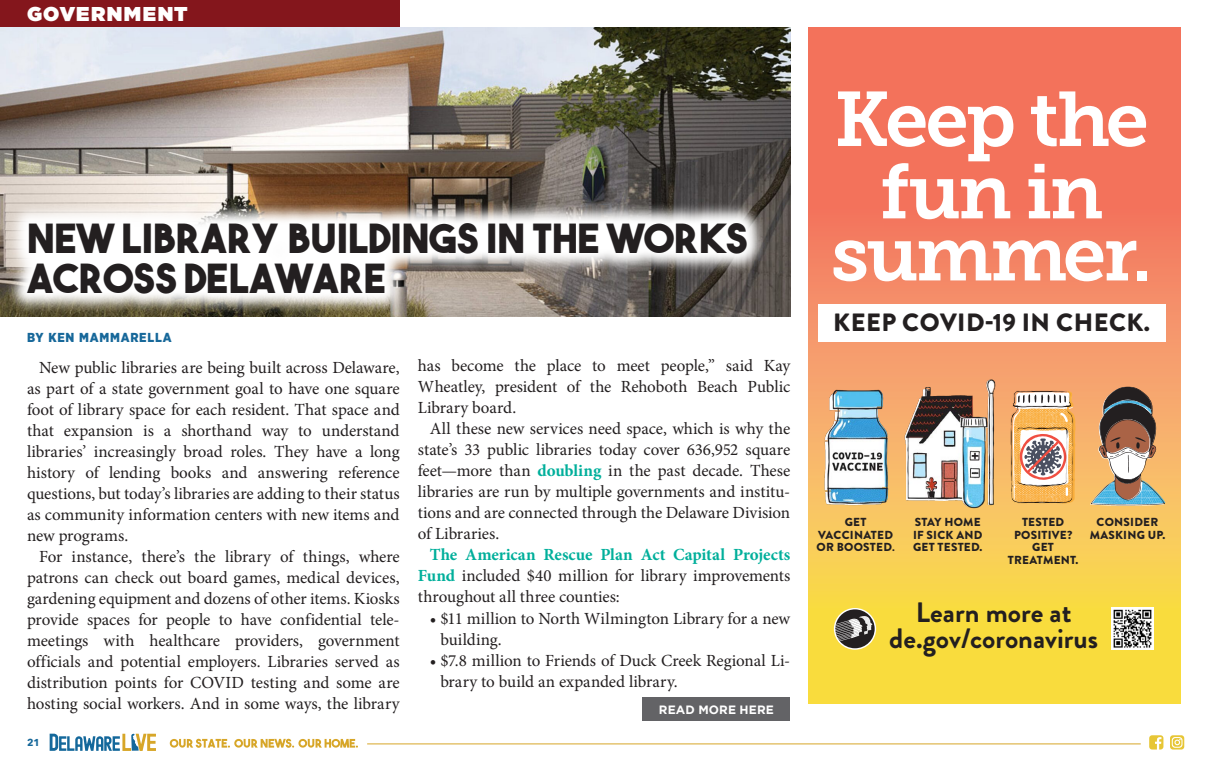
<style>
.page{position:relative;width:1208px;height:769px;background:#fff}
.page>*{position:absolute;margin:0;border:0;box-sizing:border-box;transform-origin:0 0}
.t1{font:76.7px/72.3px "Museo Slab 700";letter-spacing:-.04em;color:#fff;text-align:center}
.t2{font:40px/40px "The Bold Font";letter-spacing:.01em;color:#231f20}
.t3{font:700 28px/25.8px "Brandon Grotesque";color:#231f20;text-align:center}
.t4{font:900 24.9px "Brandon Grotesque";letter-spacing:.02em;color:#231f20}
.t5{font:900 20px "Gotham";letter-spacing:.07em;color:#fff}
.body_copy{font:17px/21px "Minion Pro";letter-spacing:-.005em;color:#231f20;text-align:justify}
.t6{font:900 13px "Gotham Narrow";letter-spacing:.06em;color:#17689a}
.t7{font:700 12px "Gotham";letter-spacing:.01em;color:#fff}
.t8{font:900 11.6px/12.8px "Brandon Grotesque";letter-spacing:.02em;color:#231f20;text-align:center}
.t9{font:700 10px "Avenir Next";color:#17689a}
.s1{font-weight:700;color:#00af9b}
.s2{font-weight:700}
</style>
<div class="page">
<div style="left:0;top:0;width:399px;height:27px;background:#84161c"></div>
<svg style="left:50px;top:733px;width:106px;height:17px"></svg>
<svg style="left:170px;top:738px;width:188px;height:9px"></svg>
<hr style="left:367px;top:743px;width:773px;height:1px;background:#d7a628">
<svg style="left:1149px;top:735px;width:14px;height:14px"></svg>
<svg style="left:1170px;top:735px;width:14px;height:14px"></svg>
<img style="left:0;top:27px;width:790px;height:289px">
<svg style="left:6px;top:201px;width:761px;height:113px"></svg>
<div style="left:642px;top:697px;width:148px;height:23px;background:#636366"></div>
<svg style="left:808px;top:27px;width:372px;height:676px;background:#f59d59"></svg>
<div style="left:817px;top:305px;width:348px;height:37px;background:#fff"></div>
<img style="left:1111px;top:607px;width:42px;height:42px">
<svg style="left:833px;top:607px;width:43px;height:42px"></svg>
<svg style="left:835px;top:609px;width:39px;height:39px;background:#7c7661"></svg>
<img style="left:818px;top:374px;width:74px;height:151px">
<img style="left:903px;top:377px;width:99px;height:143px">
<img style="left:1009px;top:390px;width:66px;height:113px">
<svg style="left:1090px;top:386px;width:75px;height:119px;background:#a88c71"></svg>
<p class="t5" style="left:27px;top:0;width:162px">GOVERNMENT</p>
<p class="t2" style="left:27px;top:217px;width:722px">NEW LIBRARY BUILDINGS IN THE WORKS<br>ACROSS DELAWARE</p>
<p class="t6" style="left:27px;top:328px;width:146px">BY KEN MAMMARELLA</p>
<p class="body_copy" style="left:27px;top:356px;width:374px;text-indent:12px">New public libraries are being built across Delaware, as part of a state government goal to have one square foot of library space for each resident. That space and that expansion is a shorthand way to understand libraries’ increasingly broad roles. They have a long history of lending books and answering reference questions, but today’s libraries are adding to their status as community information centers with new items and new programs.</p>
<p class="body_copy" style="left:27px;top:545px;width:374px;text-indent:12px">For instance, there’s the library of things, where patrons can check out board games, medical devices, gardening equipment and dozens of other items. Kiosks provide spaces for people to have confidential tele&shy;meetings with healthcare providers, government officials and potential employers. Libraries served as distribution points for COVID testing and some are hosting social workers. And in some ways, the library</p>
<p class="body_copy" style="left:418px;top:355px;width:374px">has become the place to meet people,” said Kay Wheatley, president of the Rehoboth Beach Public Library board.</p>
<p class="body_copy" style="left:418px;top:418px;width:374px;text-indent:12px">All these new services need space, which is why the state’s 33 public libraries today cover 636,952 square feet—more than <span class="s1">doubling</span> in the past decade. These libraries are run by multiple governments and institu&shy;tions and are connected through the Delaware Division of Libraries.</p>
<p class="body_copy" style="left:418px;top:544px;width:374px;text-indent:12px"><span class="s1">The American Rescue Plan Act Capital Projects Fund</span> included $40 million for library improvements throughout all three counties:</p>
<p class="body_copy" style="left:440px;top:607px;width:351px;text-indent:-10px">• $11 million to North Wilmington Library for a new building.</p>
<p class="body_copy" style="left:440px;top:649px;width:351px;text-indent:-10px">• $7.8 million to Friends of Duck Creek Regional Li&shy;brary to build an expanded library.</p>
<p class="t7" style="left:659px;top:702px;width:116px">READ MORE HERE</p>
<p class="t9" style="left:27px;top:733px;width:14px">21</p>
<p class="t1" style="left:834px;top:84px;width:316px">Keep the fun in</p>
<p class="t1" style="left:830px;top:218px;width:323px">summer.</p>
<p class="t4" style="left:833px;top:305px;width:318px">KEEP COVID-19 IN CHECK.</p>
<p class="t8" style="left:816px;top:515px;width:80px">GET<br>VACCINATED<br>OR BOOSTED<span class="s2">.</span></p>
<p class="t8" style="left:1007px;top:515px;width:72px">TESTED<br>POSITIVE?<br>GET<br>TREATMENT.</p>
<p class="t8" style="left:1089px;top:515px;width:77px">CONSIDER<br>MASKING UP.</p>
<p class="t8" style="left:912px;top:515px;width:71px;text-align:left">STAY HOME<br>IF SICK AND<br>GET TESTED.</p>
<p class="t3" style="left:889px;top:599px;width:210px">Learn more at de.gov/coronavirus</p>
</div>
